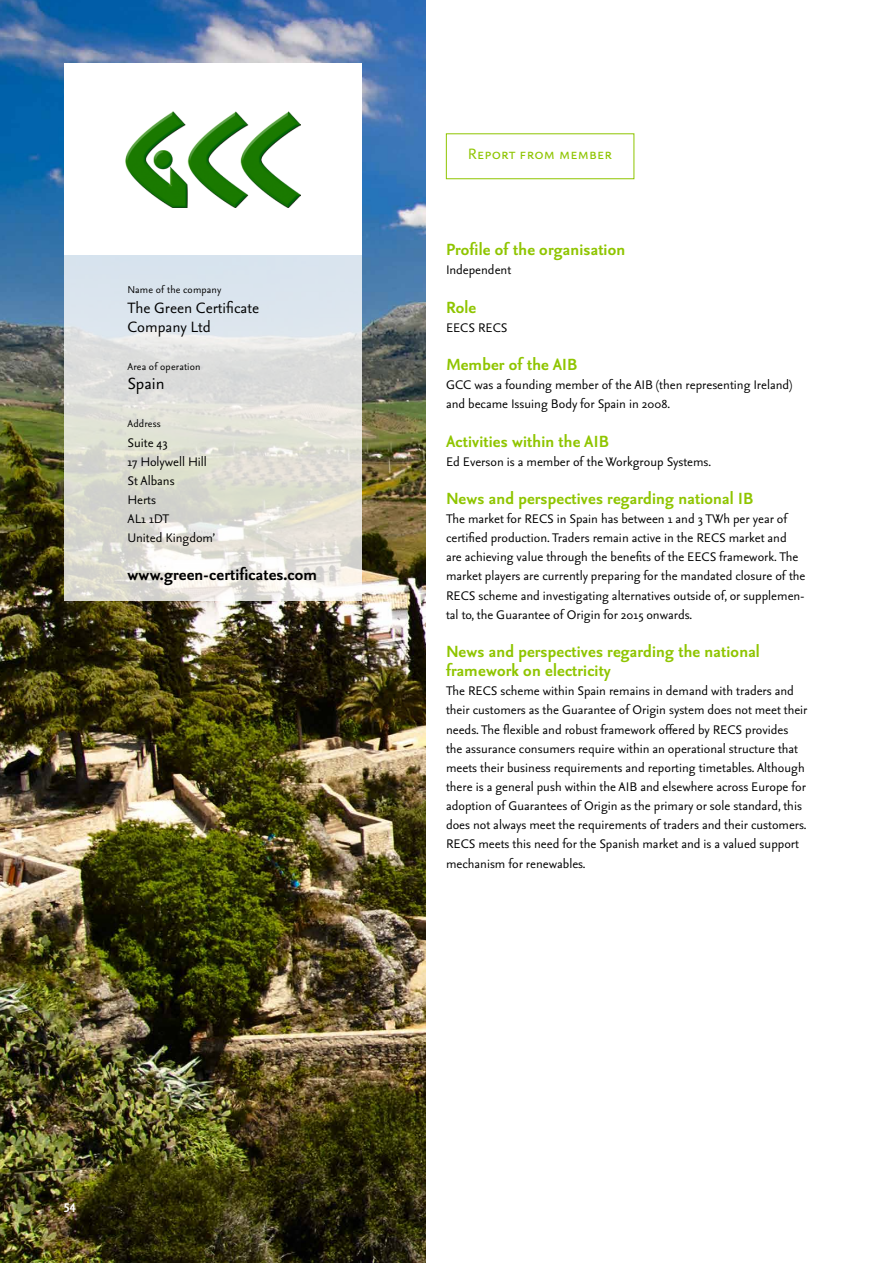
<style>
.page{position:relative;width:893px;height:1263px;background:#fff}
.page>*{position:absolute;margin:0;border:0;box-sizing:border-box;transform-origin:0 0}
.t1{font:700 19.5px/19.2px "Seria Sans";letter-spacing:.01em;color:#8fc500}
.t2{font:700 19.5px "Seria Sans";letter-spacing:.01em;color:#000}
.t3{font:19.5px "Seria Sans";color:#000}
.t4{font:18px/19.2px "Seria Sans";color:#000}
.t5{font:18px "Seria Sans Regular Caps";letter-spacing:.01em;color:#8fc500}
.t6{font:15px/19.2px "Seria Sans";color:#000}
.t7{font:700 15px "Seria Sans Lf";color:#fff}
.t8{font:12px "Seria Sans";letter-spacing:.01em;color:#000}
</style>
<div class="page">
<img style="left:0;top:0;width:425px;height:1263px">
<div style="left:64px;top:64px;width:297px;height:191px;background:#fff"></div>
<svg style="left:64px;top:255px;width:297px;height:345px;background:#dfe1de"></svg>
<img style="left:125px;top:111px;width:175px;height:97px">
<svg style="left:446px;top:133px;width:188px;height:46px"></svg>
<p class="t8" style="left:128px;top:284px;width:95px">Name of the company</p>
<p class="t4" style="left:128px;top:298px;width:133px">The Green Certificate<br>Company Ltd</p>
<p class="t8" style="left:128px;top:361px;width:75px">Area of operation</p>
<h1 class="t3" style="left:128px;top:374px;width:38px">Spain</h1>
<p class="t8" style="left:128px;top:418px;width:35px">Address</p>
<p class="t6" style="left:128px;top:433px;width:89px">Suite 43<br>17 Holywell Hill<br>St Albans<br>Herts<br>AL1 1DT<br>United Kingdom’</p>
<h1 class="t2" style="left:128px;top:565px;width:191px">www.green-certificates.com</h1>
<p class="t5" style="left:468px;top:145px;width:146px">Report from member</p>
<h1 class="t1" style="left:446px;top:241px;width:181px">Profile of the organisation</h1>
<p class="t6" style="left:446px;top:261px;width:67px">Independent</p>
<h1 class="t1" style="left:446px;top:298px;width:32px">Role</h1>
<p class="t6" style="left:446px;top:318px;width:63px">EECS RECS</p>
<h1 class="t1" style="left:446px;top:355px;width:133px">Member of the AIB</h1>
<p class="t6" style="left:446px;top:376px;width:348px">GCC was a founding member of the AIB (then representing Ireland) and became Issuing Body for Spain in 2008.</p>
<h1 class="t1" style="left:446px;top:432px;width:164px">Activities within the AIB</h1>
<p class="t6" style="left:446px;top:452px;width:266px">Ed Everson is a member of the Workgroup Systems.</p>
<h1 class="t1" style="left:446px;top:489px;width:309px">News and perspectives regarding national IB</h1>
<p class="t6" style="left:446px;top:510px;width:361px">The market for RECS in Spain has between 1 and 3 TWh per year of certified production. Traders remain active in the RECS market and are achieving value through the benefits of the EECS framework. The market players are currently preparing for the mandated closure of the RECS scheme and investigating alternatives outside of, or supplemen&shy;tal to, the Guarantee of Origin for 2015 onwards.</p>
<h1 class="t1" style="left:446px;top:642px;width:315px">News and perspectives regarding the national framework on electricity</h1>
<p class="t6" style="left:446px;top:682px;width:363px">The RECS scheme within Spain remains in demand with traders and their customers as the Guarantee of Origin system does not meet their needs. The flexible and robust framework offered by RECS provides the assurance consumers require within an operational structure that meets their business requirements and reporting timetables. Although there is a general push within the AIB and elsewhere across Europe for adoption of Guarantees of Origin as the primary or sole standard, this does not always meet the requirements of traders and their customers.<br>RECS meets this need for the Spanish market and is a valued support mechanism for renewables.</p>
<p class="t7" style="left:64px;top:1200px;width:14px">54</p>
</div>
